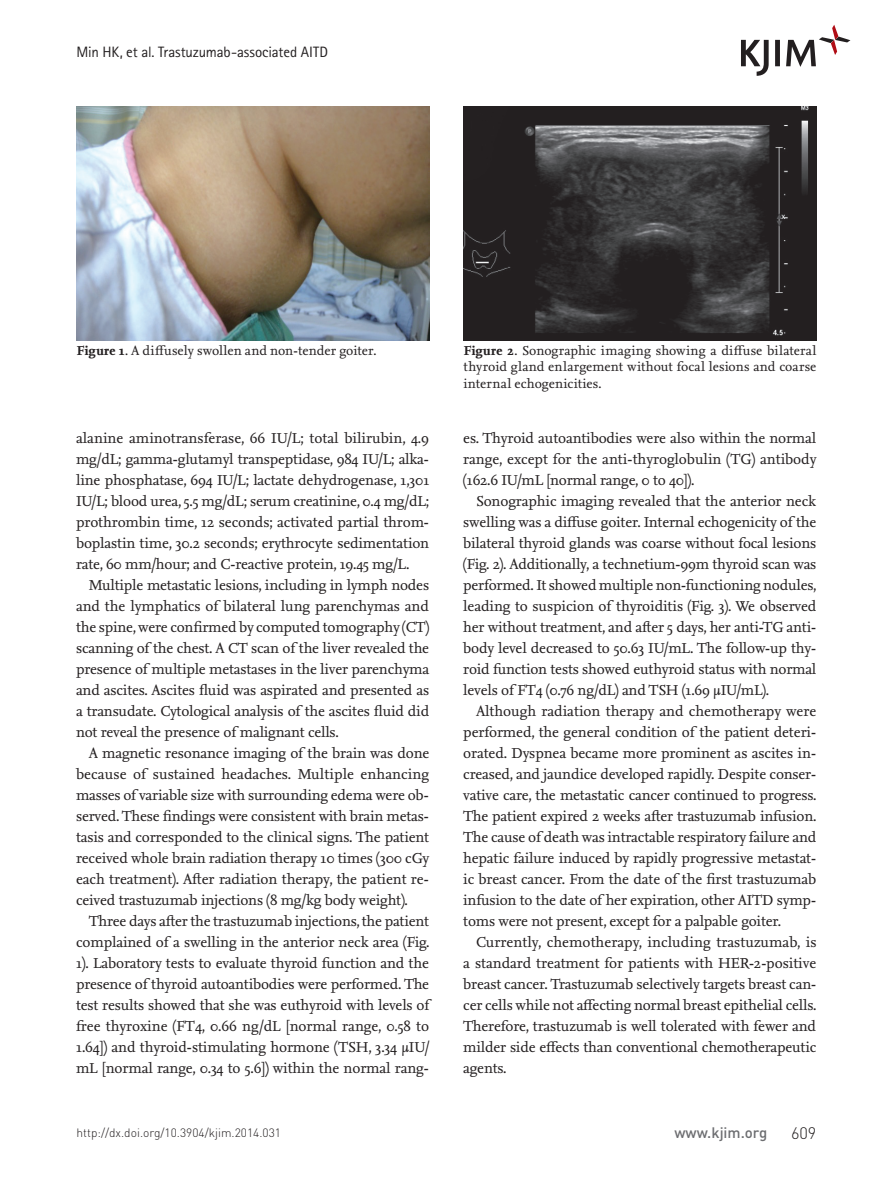
<style>
.page{position:relative;width:893px;height:1191px;background:#fff}
.page>*{position:absolute;margin:0;border:0;box-sizing:border-box;transform-origin:0 0}
.t1{font:300 16.5px "DIN Pro";color:#231f20}
.들였쓰기_본문{font:15px/21px "Nexus Serif";letter-spacing:-.015em;color:#231f20;text-align:justify}
.t2{font:15px "Rotis Sans Serif Std";letter-spacing:-.01em;color:#231f20}
.t3{font:500 15px "DIN Pro";color:#6c6d70}
.그림설명{font:13.5px/16.2px "Nexus Serif";color:#231f20;text-align:justify}
.t4{font:300 12px "DIN Pro";color:#231f20}
.s1{font-weight:700}
</style>
<div class="page">
<svg style="left:741px;top:25px;width:109px;height:51px"></svg>
<img style="left:77px;top:106px;width:352px;height:234px">
<img style="left:463px;top:106px;width:353px;height:234px">
<p class="t2" style="left:77px;top:43px;width:253px">Min HK, et al. Trastuzumab-associated AITD</p>
<p class="그림설명" style="left:77px;top:342px;width:301px"><span class="s1">Figure 1</span>. A diffusely swollen and non-tender goiter.</p>
<p class="그림설명" style="left:463px;top:342px;width:354px"><span class="s1">Figure 2</span>. Sonographic imaging showing a diffuse bilateral thyroid gland enlargement without focal lesions and coarse internal echogenicities.</p>
<p class="들였쓰기_본문" style="left:76px;top:427px;width:355px">alanine aminotransferase, 66 IU/L; total bilirubin, 4.9 mg/dL; gamma-glutamyl transpeptidase, 984 IU/L; alka&shy;line phosphatase, 694 IU/L; lactate dehydrogenase, 1,301<br>IU/L; blood urea, 5.5 mg/dL; serum creatinine, 0.4 mg/dL; prothrombin time, 12 seconds; activated partial throm&shy;boplastin time, 30.2 seconds; erythrocyte sedimentation rate, 60 mm/hour; and C-reactive protein, 19.45 mg/L.</p>
<p class="들였쓰기_본문" style="left:76px;top:574px;width:355px;text-indent:13px">Multiple metastatic lesions, including in lymph nodes and the lymphatics of bilateral lung parenchymas and the spine, were confirmed by computed tomography (CT) scanning of the chest. A CT scan of the liver revealed the presence of multiple metastases in the liver parenchyma and ascites. Ascites fluid was aspirated and presented as a transudate. Cytological analysis of the ascites fluid did not reveal the presence of malignant cells.</p>
<p class="들였쓰기_본문" style="left:76px;top:742px;width:355px;text-indent:13px">A magnetic resonance imaging of the brain was done because of sustained headaches. Multiple enhancing masses of variable size with surrounding edema were ob&shy;served. These findings were consistent with brain metas&shy;tasis and corresponded to the clinical signs. The patient received whole brain radiation therapy 10 times (300 cGy each treatment). After radiation therapy, the patient re&shy;ceived trastuzumab injections (8 mg/kg body weight).</p>
<p class="들였쓰기_본문" style="left:76px;top:910px;width:355px;text-indent:13px">Three days after the trastuzumab injections, the patient complained of a swelling in the anterior neck area (Fig.<br>1). Laboratory tests to evaluate thyroid function and the presence of thyroid autoantibodies were performed. The test results showed that she was euthyroid with levels of free thyroxine (FT4, 0.66 ng/dL [normal range, 0.58 to 1.64]) and thyroid-stimulating hormone (TSH, 3.34 μIU/ mL [normal range, 0.34 to 5.6]) within the normal rang-</p>
<p class="들였쓰기_본문" style="left:463px;top:427px;width:355px">es. Thyroid autoantibodies were also within the normal range, except for the anti-thyroglobulin (TG) antibody (162.6 IU/mL [normal range, 0 to 40]).</p>
<p class="들였쓰기_본문" style="left:463px;top:490px;width:355px;text-indent:13px">Sonographic imaging revealed that the anterior neck swelling was a diffuse goiter. Internal echogenicity of the bilateral thyroid glands was coarse without focal lesions (Fig. 2). Additionally, a technetium-99m thyroid scan was performed. It showed multiple non-functioning nodules, leading to suspicion of thyroiditis (Fig. 3). We observed her without treatment, and after 5 days, her anti-TG anti&shy;body level decreased to 50.63 IU/mL. The follow-up thy&shy;roid function tests showed euthyroid status with normal levels of FT4 (0.76 ng/dL) and TSH (1.69 μIU/mL).</p>
<p class="들였쓰기_본문" style="left:463px;top:700px;width:355px;text-indent:13px">Although radiation therapy and chemotherapy were performed, the general condition of the patient deteri&shy;orated. Dyspnea became more prominent as ascites in&shy;creased, and jaundice developed rapidly. Despite conser&shy;vative care, the metastatic cancer continued to progress.<br>The patient expired 2 weeks after trastuzumab infusion.<br>The cause of death was intractable respiratory failure and hepatic failure induced by rapidly progressive metastat&shy;ic breast cancer. From the date of the first trastuzumab infusion to the date of her expiration, other AITD symp&shy;toms were not present, except for a palpable goiter.</p>
<p class="들였쓰기_본문" style="left:463px;top:931px;width:355px;text-indent:13px">Currently, chemotherapy, including trastuzumab, is a standard treatment for patients with HER-2-positive breast cancer. Trastuzumab selectively targets breast can&shy;cer cells while not affecting normal breast epithelial cells.<br>Therefore, trastuzumab is well tolerated with fewer and milder side effects than conventional chemotherapeutic agents.</p>
<p class="t4" style="left:77px;top:1124px;width:206px">http://dx.doi.org/10.3904/kjim.2014.031</p>
<p class="t3" style="left:674px;top:1122px;width:94px">www.kjim.org</p>
<p class="t1" style="left:791px;top:1121px;width:27px">609</p>
</div>
